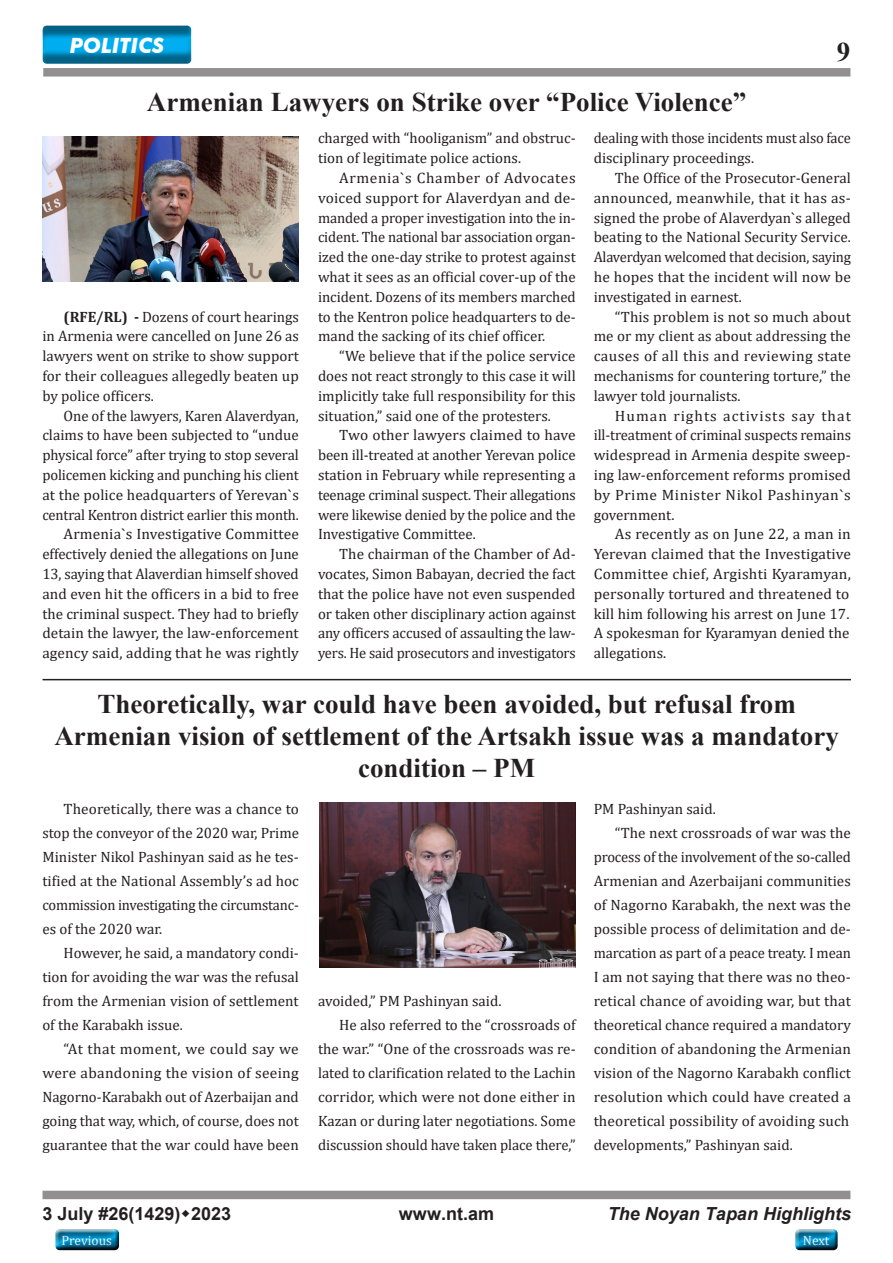
<style>
.page{position:relative;width:893px;height:1263px;background:#fff}
.page>*{position:absolute;margin:0;border:0;box-sizing:border-box;transform-origin:0 0}
.t1{font:700 27px/32.4px "Times New Roman";color:#231f20;text-align:center}
.t2{font:italic 700 21px "Futura BT";color:#fff}
.t3{font:700 18px "Arial";color:#231f20}
.t4{font:italic 700 18px "Arial";color:#231f20}
.t5{font:15px/19.8px "Cambria";color:#231f20;text-align:justify}
.t6{font:13.5px "Cambria";color:#fff}
.s1{font-weight:700}
</style>
<div class="page">
<div style="left:792px;top:1228px;width:50px;height:27px;background:#231f20;opacity:.75"></div>
<div style="left:52px;top:1228px;width:72px;height:27px;background:#231f20;opacity:.75"></div>
<div style="left:43px;top:68px;width:807px;height:9px;background:#918f8f"></div>
<div style="left:43px;top:1191px;width:807px;height:8px;background:#918f8f"></div>
<div style="left:41px;top:24px;width:152px;height:41px;background:#231f20;opacity:.5"></div>
<hr style="left:43px;top:679px;width:808px;height:1px;background:#231f20">
<img style="left:42px;top:136px;width:257px;height:145px">
<img style="left:319px;top:802px;width:257px;height:166px">
<h2 class="t2" style="left:70px;top:32px;width:96px">POLITICS</h2>
<h1 class="t1" style="left:837px;top:35px;width:15px">9</h1>
<h1 class="t1" style="left:147px;top:85px;width:601px">Armenian Lawyers on Strike over “Police Violence”</h1>
<p class="t5" style="left:318px;top:128px;width:259px">charged with “hooliganism” and obstruc&shy;tion of legitimate police actions.</p>
<p class="t5" style="left:318px;top:168px;width:259px;text-indent:21px">Armenia`s Chamber of Advocates voiced support for Alaverdyan and de&shy;manded a proper investigation into the in&shy;cident. The national bar association organ&shy;ized the one-day strike to protest against what it sees as an official cover-up of the incident. Dozens of its members marched to the Kentron police headquarters to de&shy;mand the sacking of its chief officer.</p>
<p class="t5" style="left:318px;top:346px;width:259px;text-indent:21px">“We believe that if the police service does not react strongly to this case it will implicitly take full responsibility for this situation,” said one of the protesters.</p>
<p class="t5" style="left:318px;top:425px;width:259px;text-indent:21px">Two other lawyers claimed to have been ill-treated at another Yerevan police station in February while representing a teenage criminal suspect. Their allegations were likewise denied by the police and the Investigative Committee.</p>
<p class="t5" style="left:318px;top:544px;width:259px;text-indent:21px">The chairman of the Chamber of Ad&shy;vocates, Simon Babayan, decried the fact that the police have not even suspended or taken other disciplinary action against any officers accused of assaulting the law&shy;yers. He said prosecutors and investigators</p>
<p class="t5" style="left:594px;top:128px;width:259px">dealing with those incidents must also face disciplinary proceedings.</p>
<p class="t5" style="left:594px;top:168px;width:259px;text-indent:21px">The Office of the Prosecutor-General announced, meanwhile, that it has as&shy;signed the probe of Alaverdyan`s alleged beating to the National Security Service.<br>Alaverdyan welcomed that decision, saying he hopes that the incident will now be investigated in earnest.</p>
<p class="t5" style="left:594px;top:306px;width:259px;text-indent:21px">“This problem is not so much about me or my client as about addressing the causes of all this and reviewing state mechanisms for countering torture,” the lawyer told journalists.</p>
<p class="t5" style="left:594px;top:405px;width:259px;text-indent:21px">Human rights activists say that ill-treatment of criminal suspects remains widespread in Armenia despite sweep&shy;ing law-enforcement reforms promised by Prime Minister Nikol Pashinyan`s government.</p>
<p class="t5" style="left:594px;top:524px;width:259px;text-indent:21px">As recently as on June 22, a man in Yerevan claimed that the Investigative Committee chief, Argishti Kyaramyan, personally tortured and threatened to kill him following his arrest on June 17.<br>A spokesman for Kyaramyan denied the allegations.</p>
<h1 class="t1" style="left:54px;top:686px;width:786px">Theoretically, war could have been avoided, but refusal from<br>Armenian vision of settlement of the Artsakh issue was a mandatory condition – PM</h1>
<p class="t5" style="left:42px;top:797px;width:258px;line-height:24px;text-indent:21px">Theoretically, there was a chance to stop the conveyor of the 2020 war, Prime Minister Nikol Pashinyan said as he tes&shy;tified at the National Assembly’s ad hoc commission investigating the circumstanc&shy;es of the 2020 war.</p>
<p class="t5" style="left:42px;top:941px;width:258px;line-height:24px;text-indent:21px">However, he said, a mandatory condi&shy;tion for avoiding the war was the refusal from the Armenian vision of settlement of the Karabakh issue.</p>
<p class="t5" style="left:42px;top:1037px;width:258px;line-height:24px;text-indent:21px">“At that moment, we could say we were abandoning the vision of seeing Nagorno-Karabakh out of Azerbaijan and going that way, which, of course, does not guarantee that the war could have been</p>
<p class="t5" style="left:42px;top:306px;width:258px;text-indent:21px"><span class="s1">(RFE/RL) -</span> Dozens of court hearings in Armenia were cancelled on June 26 as lawyers went on strike to show support for their colleagues allegedly beaten up by police officers.</p>
<p class="t5" style="left:42px;top:405px;width:258px;text-indent:21px">One of the lawyers, Karen Alaverdyan, claims to have been subjected to “undue physical force” after trying to stop several policemen kicking and punching his client at the police headquarters of Yerevan`s central Kentron district earlier this month.</p>
<p class="t5" style="left:42px;top:524px;width:258px;text-indent:21px">Armenia`s Investigative Committee effectively denied the allegations on June 13, saying that Alaverdian himself shoved and even hit the officers in a bid to free the criminal suspect. They had to briefly detain the lawyer, the law-enforcement agency said, adding that he was rightly</p>
<p class="t5" style="left:594px;top:799px;width:124px">PM Pashinyan said.</p>
<p class="t5" style="left:594px;top:821px;width:259px;line-height:24px;text-indent:21px">“The next crossroads of war was the process of the involvement of the so-called Armenian and Azerbaijani communities of Nagorno Karabakh, the next was the possible process of delimitation and de&shy;marcation as part of a peace treaty. I mean I am not saying that there was no theo&shy;retical chance of avoiding war, but that theoretical chance required a mandatory condition of abandoning the Armenian vision of the Nagorno Karabakh conflict resolution which could have created a theoretical possibility of avoiding such developments,” Pashinyan said.</p>
<p class="t5" style="left:318px;top:991px;width:185px">avoided,” PM Pashinyan said.</p>
<p class="t5" style="left:318px;top:1013px;width:259px;line-height:24px;text-indent:21px">He also referred to the “crossroads of the war.” “One of the crossroads was re&shy;lated to clarification related to the Lachin corridor, which were not done either in Kazan or during later negotiations. Some discussion should have taken place there,”</p>
<p class="t3" style="left:43px;top:1201px;width:190px">3 July #26(1429) 2023</p>
<p class="t3" style="left:399px;top:1201px;width:97px">www.nt.am</p>
<p class="t4" style="left:608px;top:1202px;width:245px">The Noyan Tapan Highlights</p>
<p class="t6" style="left:62px;top:1232px;width:52px">Previous</p>
<p class="t6" style="left:803px;top:1232px;width:28px">Next</p>
</div>
